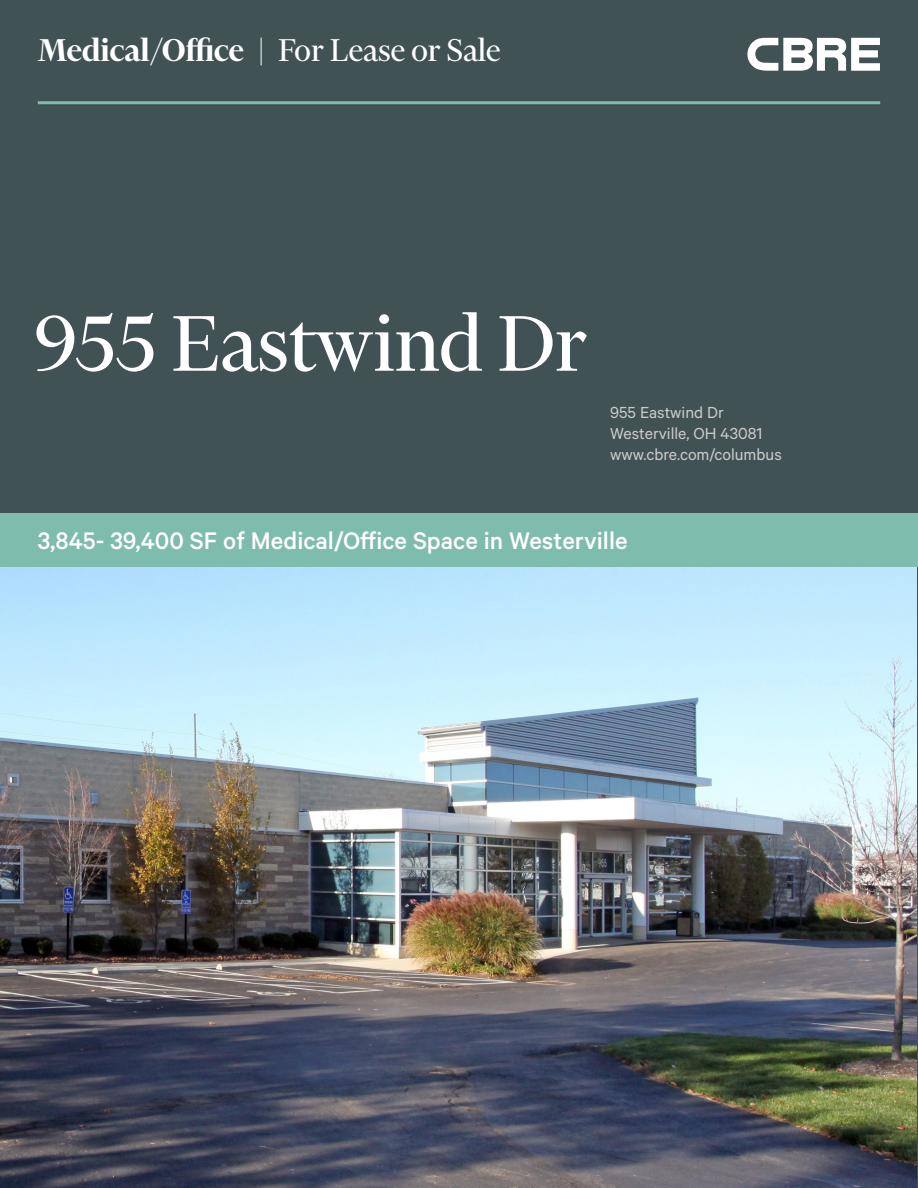
<style>
.page{position:relative;width:918px;height:1188px;background:#415255}
.page>*{position:absolute;margin:0;border:0;box-sizing:border-box;transform-origin:0 0}
.Heading_Large{font:90px "Financier Display";color:#fff}
.t1{font:36px "Financier Display";color:#fff}
.t2{font:500 27px "Calibre";color:#fff}
.t3{font:18px "Calibre";color:#cbccca}
.s1{font-weight:600}
</style>
<div class="page">
<img style="left:0;top:567px;width:916px;height:621px">
<svg style="left:747px;top:38px;width:133px;height:33px"></svg>
<hr style="left:38px;top:101px;width:842px;height:3px;background:#7ebcad">
<div style="left:0;top:513px;width:918px;height:54px;background:#7ebcad"></div>
<p class="t1" style="left:38px;top:32px;width:464px"><span class="s1">Medical/Office</span> | For Lease or Sale</p>
<p class="Heading_Large" style="left:33px;top:297px;width:555px">955 Eastwind Dr</p>
<p class="t3" style="left:610px;top:402px;width:115px">955 Eastwind Dr</p>
<p class="t3" style="left:610px;top:423px;width:154px">Westerville, OH 43081</p>
<p class="t3" style="left:610px;top:444px;width:173px">www.cbre.com/columbus</p>
<p class="t2" style="left:38px;top:525px;width:591px">3,845- 39,400 SF of Medical/Office Space in Westerville</p>
</div>
